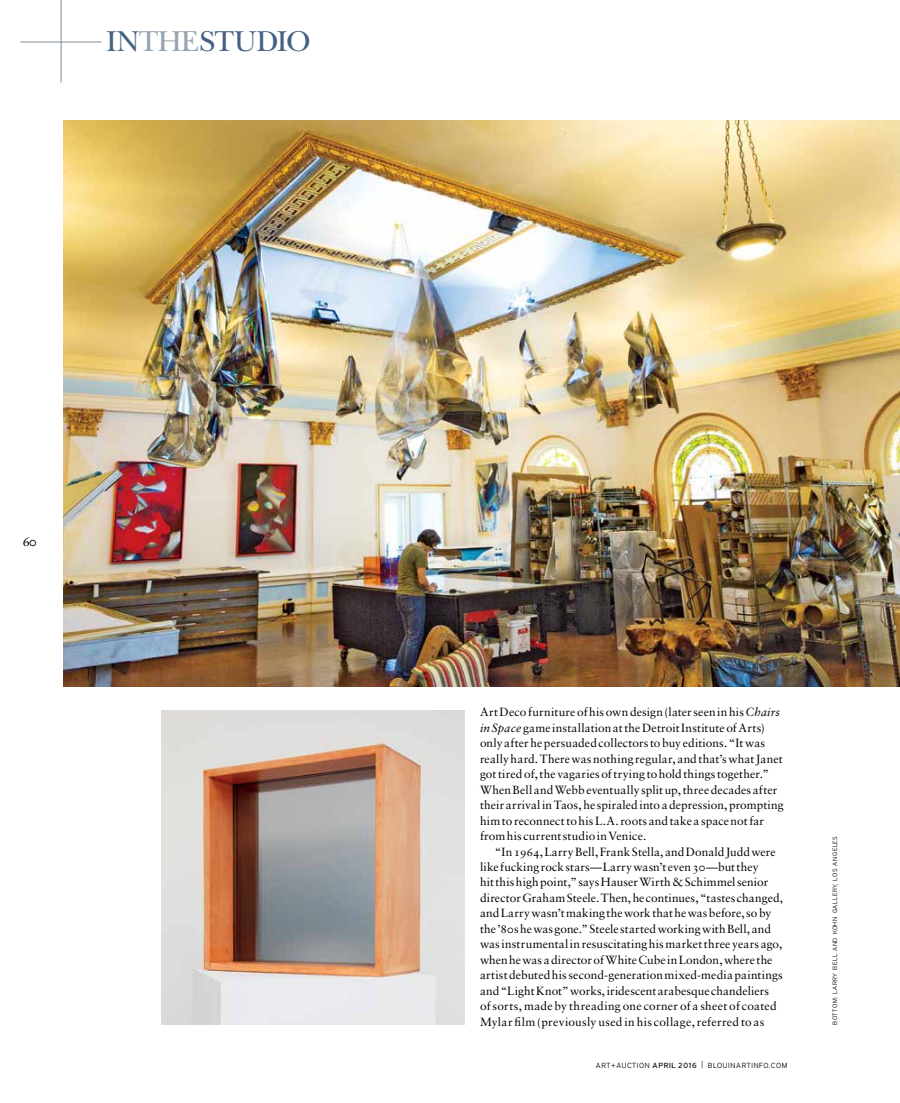
<style>
.page{position:relative;width:900px;height:1103px;background:#fff}
.page>*{position:absolute;margin:0;border:0;box-sizing:border-box;transform-origin:0 0}
.t1{font:30px "New Baskerville Std";letter-spacing:-.015em;color:#446183}
.t2{font:13.62px "Sabon LT Std";color:#000}
.t3{font:11.88px/15.5px "Sabon LT Std";letter-spacing:.01em;color:#000}
.t4{font:300 7.38px "District";letter-spacing:.095em;color:#000}
.t5{font:300 6.25px "District";letter-spacing:.09em;color:#000}
.s1{color:#94a4b2}
.s2{font-style:italic}
.s3{font-weight:500}
.s4{font-family:"Sabon LT Std";font-weight:400;font-size:9.25px}
</style>
<div class="page">
<hr style="left:61px;top:0;width:1px;height:83px;background:#7e8d98">
<hr style="left:21px;top:42px;width:81px;height:1px;background:#7e8d98">
<img style="left:63px;top:121px;width:837px;height:565px">
<img style="left:161px;top:711px;width:303px;height:313px">
<h1 class="t1" style="left:106px;top:24px;width:206px">IN<span class="s1">THE</span>STUDIO</h1>
<p class="t2" style="left:22px;top:533px;width:16px">60</p>
<p class="t3" style="left:480px;top:704px;width:305px">Art Deco furniture of his own design (later seen in his <span class="s2">Chairs in Space</span> game installation at the Detroit Institute of Arts) only after he persuaded collectors to buy editions. “It was really hard. There was nothing regular, and that’s what Janet got tired of, the vagaries of trying to hold things together.” When Bell and Webb eventually split up, three decades after their arrival in Taos, he spiraled into a depression, prompting him to reconnect to his L.A. roots and take a space not far from his current studio in Venice.</p>
<p class="t3" style="left:480px;top:843px;width:305px;text-indent:15px">“In 1964, Larry Bell, Frank Stella, and Donald Judd were like fucking rock stars—Larry wasn’t even 30—but they<br>hit this high point,” says Hauser Wirth &amp; Schimmel senior director Graham Steele. Then, he continues, “tastes changed, and Larry wasn’t making the work that he was before, so by the ’80s he was gone.” Steele started working with Bell, and was instrumental in resuscitating his market three years ago, when he was a director of White Cube in London, where the artist debuted his second-generation mixed-media paintings and “Light Knot” works, iridescent arabesque chandeliers<br>of sorts, made by threading one corner of a sheet of coated Mylar film (previously used in his collage, referred to as</p>
<p class="t5" style="left:831px;top:1024px;width:190px;rotate:-90deg">BOTTOM: LARRY BELL AND KOHN GALLERY, LOS ANGELES</p>
<p class="t4" style="left:596px;top:1060px;width:151px">ART+AUCTION <span class="s3">april 2016</span> <span class="s4">|</span> BLOUINARTIN</p>
<p class="t4" style="left:759px;top:1060px;width:30px">FO.CO M</p>
</div>
